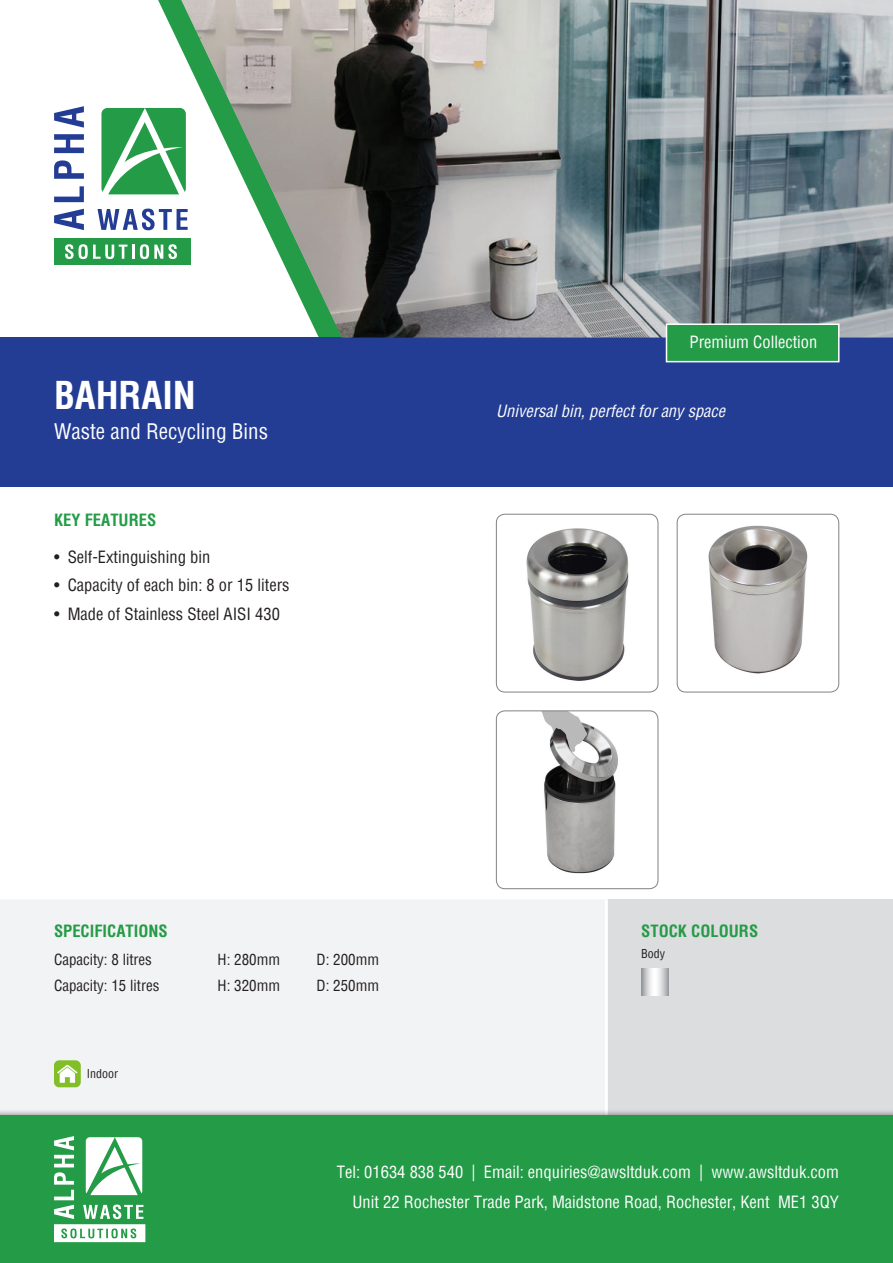
<style>
.page{position:relative;width:893px;height:1263px;background:#fff}
.page>*{position:absolute;margin:0;border:0;box-sizing:border-box;transform-origin:0 0}
.t1{font:700 condensed 37.5px "Helvetica";color:#fff}
.product_type{font:condensed 21px "Helvetica";color:#fff}
.tel-email{font:condensed 16.5px/30px "Helvetica";color:#fff;text-align:right}
.t2{font:condensed 16.5px "Helvetica";color:#231f20}
.sub_titles{font:700 condensed 16.5px "Helvetica";color:#249b47}
.paragraph{font:italic condensed 16.5px "Helvetica";color:#fff}
.specs{font:condensed 15px "Helvetica";color:#231f20}
.tiny_text{font:condensed 12px "Helvetica";color:#231f20}
</style>
<div class="page">
<div style="left:0;top:900px;width:605px;height:209px;background:#f2f3f4"></div>
<div style="left:606px;top:899px;width:287px;height:225px;background:#dcdddf"></div>
<hr style="left:605px;top:899px;width:3px;height:225px;background:#fff">
<svg style="left:54px;top:209px;width:30px;height:21px"></svg>
<svg style="left:54px;top:186px;width:30px;height:16px"></svg>
<svg style="left:54px;top:160px;width:30px;height:19px"></svg>
<svg style="left:54px;top:134px;width:30px;height:19px"></svg>
<svg style="left:54px;top:106px;width:30px;height:22px"></svg>
<svg style="left:98px;top:209px;width:54px;height:21px"></svg>
<div style="left:54px;top:238px;width:136px;height:27px;background:#249b47"></div>
<svg style="left:65px;top:244px;width:62px;height:15px"></svg>
<hr style="left:132px;top:245px;width:3px;height:14px;background:#fff">
<svg style="left:140px;top:244px;width:10px;height:15px"></svg>
<svg style="left:101px;top:108px;width:51px;height:86px"></svg>
<svg style="left:152px;top:0;width:29px;height:338px"></svg>
<div style="left:0;top:338px;width:893px;height:149px;background:#233d95"></div>
<div style="left:0;top:1109px;width:893px;height:154px;background:#231f20;opacity:.5"></div>
<div style="left:0;top:1115px;width:893px;height:148px;background:#249b47"></div>
<svg style="left:54px;top:1136px;width:91px;height:106px"></svg>
<div style="left:54px;top:1060px;width:27px;height:27px;background:#82bf26;border-radius:5px"></div>
<svg style="left:57px;top:1065px;width:21px;height:18px"></svg>
<img style="left:496px;top:514px;width:162px;height:178px">
<div style="left:496px;top:514px;width:162px;height:178px;border:1px solid #808285;border-radius:9px"></div>
<img style="left:496px;top:711px;width:162px;height:178px">
<div style="left:496px;top:711px;width:162px;height:178px;border:1px solid #808285;border-radius:9px"></div>
<img style="left:677px;top:514px;width:162px;height:178px">
<div style="left:677px;top:514px;width:162px;height:178px;border:1px solid #808285;border-radius:9px"></div>
<img style="left:181px;top:0;width:712px;height:338px">
<svg style="left:641px;top:968px;width:27px;height:27px"></svg>
<div style="left:666px;top:323px;width:173px;height:39px;background:#249b47;border:2px solid #fff"></div>
<p class="t1" style="left:54px;top:371px;width:143px">BAHRAIN</p>
<p class="product_type" style="left:54px;top:418px;width:215px">Waste and Recycling Bins</p>
<p class="sub_titles" style="left:54px;top:509px;width:104px">KEY FEATURES</p>
<p class="t2" style="left:54px;top:546px;width:158px">• Self-Extinguishing bin</p>
<p class="t2" style="left:54px;top:575px;width:237px">• Capacity of each bin: 8 or 15 liters</p>
<p class="t2" style="left:54px;top:603px;width:227px">• Made of Stainless Steel AISI 430</p>
<p class="tel-email" style="left:689px;top:326px;width:129px">Premium Collection</p>
<p class="paragraph" style="left:496px;top:400px;width:231px">Universal bin, perfect for any space</p>
<p class="sub_titles" style="left:54px;top:920px;width:115px">SPECIFICATIONS</p>
<p class="specs" style="left:54px;top:950px;width:99px">Capacity: 8 litres</p>
<p class="specs" style="left:218px;top:950px;width:64px">H: 280mm</p>
<p class="specs" style="left:316px;top:950px;width:64px">D: 200mm</p>
<p class="specs" style="left:54px;top:975px;width:107px">Capacity: 15 litres</p>
<p class="specs" style="left:218px;top:975px;width:64px">H: 320mm</p>
<p class="specs" style="left:316px;top:975px;width:64px">D: 250mm</p>
<p class="tiny_text" style="left:87px;top:1065px;width:33px">Indoor</p>
<p class="sub_titles" style="left:641px;top:920px;width:118px">STOCK COLOURS</p>
<p class="tiny_text" style="left:641px;top:946px;width:25px">Body</p>
<p class="tel-email" style="left:337px;top:1157px;width:504px">Tel: 01634 838 540 | Email: enquiries@awsltduk.com | www.awsltduk.com<br>Unit 22 Rochester Trade Park, Maidstone Road, Rochester, Kent ME1 3QY</p>
</div>
